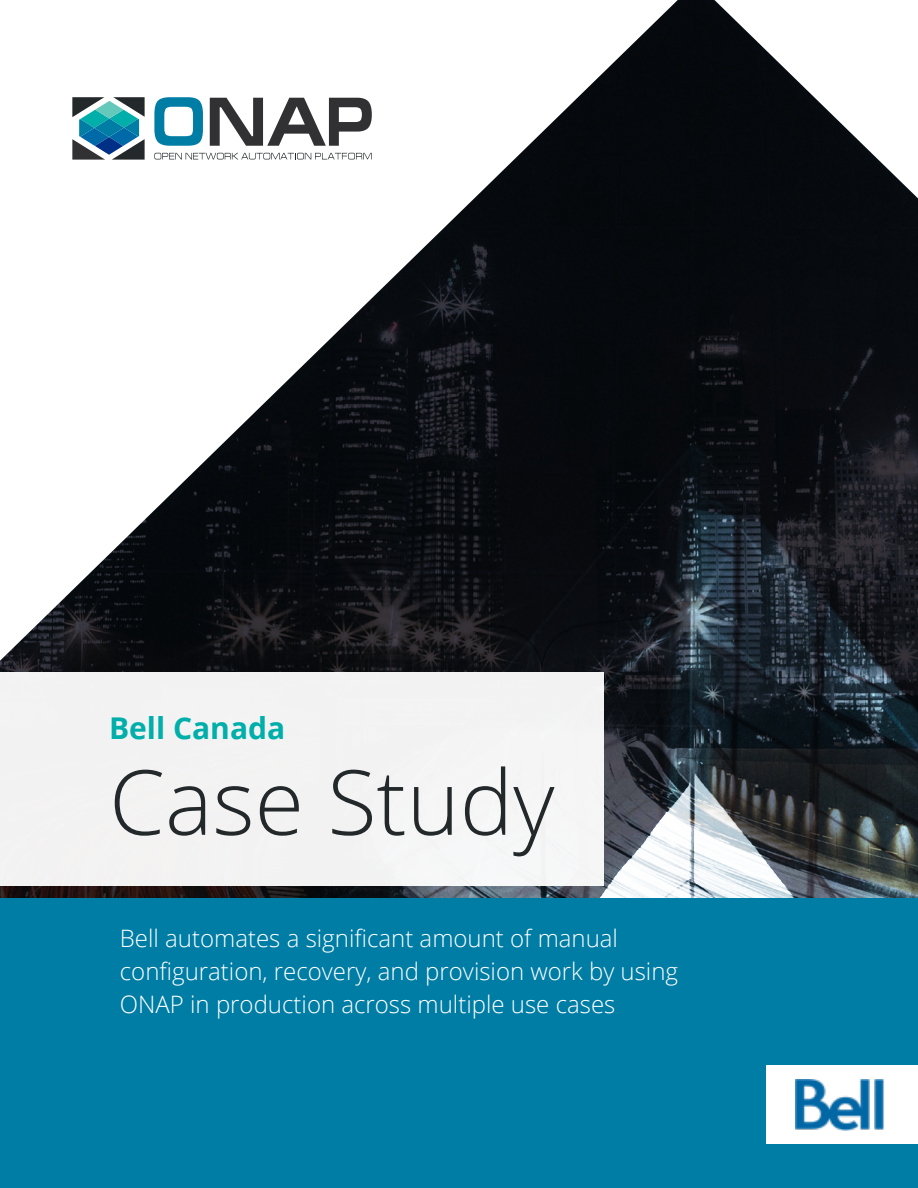
<style>
.page{position:relative;width:918px;height:1188px;background:#fff}
.page>*{position:absolute;margin:0;border:0;box-sizing:border-box;transform-origin:0 0}
.t1{font:300 90px "Open Sans";color:#23282a}
.t2{font:700 30px "Open Sans";color:#00aeaa}
.t3{font:300 24px/33px "Open Sans";color:#fff}
</style>
<div class="page">
<img style="left:0;top:0;width:918px;height:899px">
<svg style="left:0;top:0;width:678px;height:661px"></svg>
<div style="left:0;top:672px;width:604px;height:214px;background:#f3f3f3"></div>
<div style="left:0;top:899px;width:918px;height:289px;background:#007da5"></div>
<svg style="left:154px;top:97px;width:49px;height:49px"></svg>
<svg style="left:210px;top:98px;width:162px;height:48px"></svg>
<svg style="left:72px;top:97px;width:73px;height:63px"></svg>
<svg style="left:154px;top:153px;width:218px;height:6px"></svg>
<svg style="left:715px;top:0;width:203px;height:198px"></svg>
<div style="left:767px;top:1065px;width:151px;height:79px;background:#fff"></div>
<img style="left:796px;top:1079px;width:88px;height:51px">
<p class="t2" style="left:109px;top:707px;width:178px">Bell Canada</p>
<h1 class="t1" style="left:109px;top:740px;width:447px">Case Study</h1>
<p class="t3" style="left:120px;top:921px;width:560px">Bell automates a significant amount of manual configuration, recovery, and provision work by using<br>ONAP in production across multiple use cases</p>
</div>
